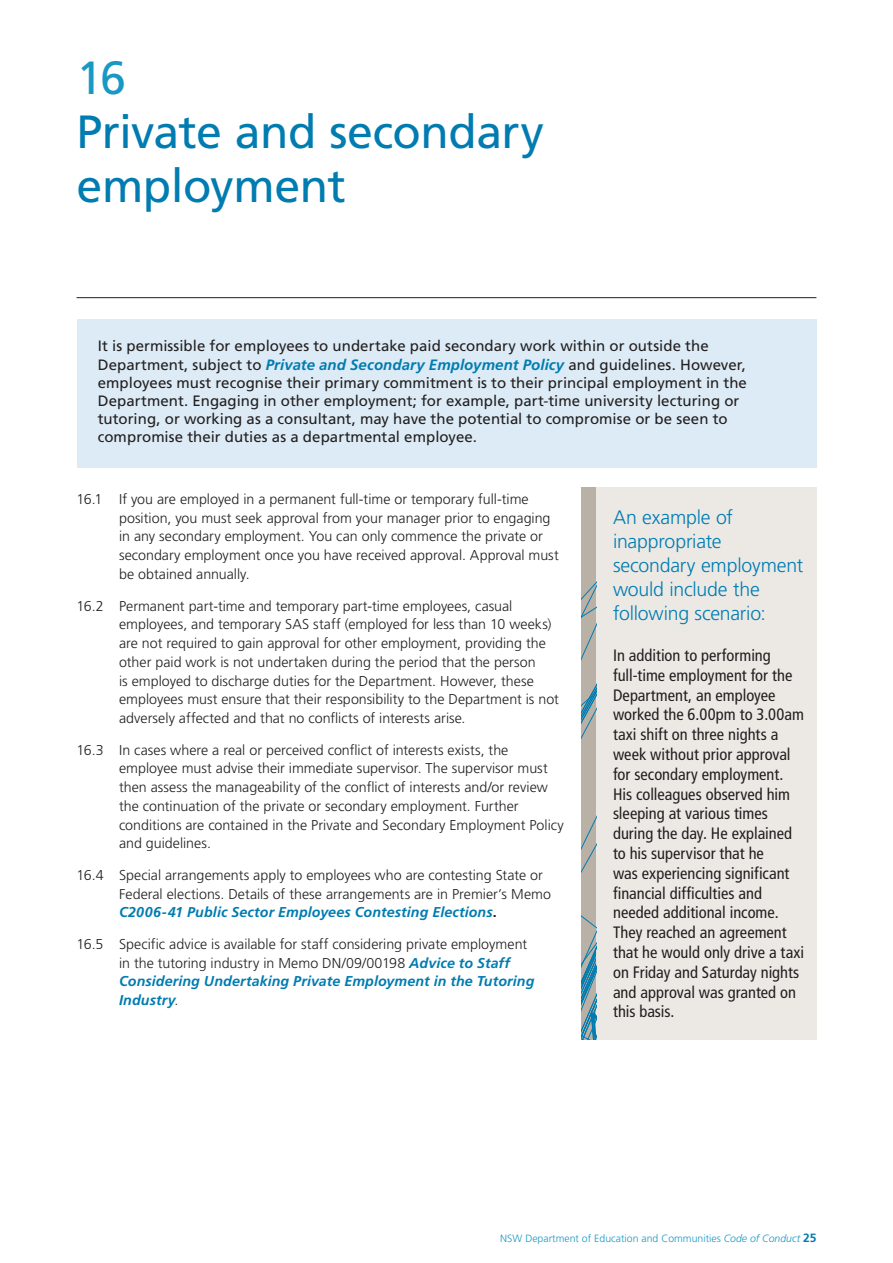
<style>
.page{position:relative;width:893px;height:1263px;background:#fff}
.page>*{position:absolute;margin:0;border:0;box-sizing:border-box;transform-origin:0 0}
._02__Section_-_title{font:46.5px/54px "Frutiger LT Std";letter-spacing:-.01em;color:#007cb1}
._05__body_copy_head{font:300 19.5px/24px "Frutiger LT Std";letter-spacing:-.01em;color:#007cb1}
.Boxcopy{font:condensed 16.5px/19.8px "Frutiger LT Std";color:#231f20}
.IntroBoxcopy{font:15px/18.1px "Frutiger LT Std";letter-spacing:.005em;color:#231f20}
.First_line_bullet_co{font:300 14.25px/18.8px "Frutiger LT Std";color:#231f20}
.t1{font:300 10.5px "Frutiger LT Std";color:#1998c4}
.s1{color:#1998c4}
.s2{font-weight:700;font-style:italic;color:#007cb1}
.s3{font-weight:700}
.s4{font-style:italic}
.s5{font-weight:700;font-size:12px;color:#007cb1}
</style>
<div class="page">
<hr style="left:77px;top:297px;width:739px;height:1px;background:#231f20">
<div style="left:581px;top:487px;width:235px;height:552px;background:#ece9e5"></div>
<svg style="left:581px;top:487px;width:15px;height:552px;background:#a1a9a7"></svg>
<div style="left:77px;top:319px;width:739px;height:149px;background:#dcebf5"></div>
<p class="_02__Section_-_title" style="left:77px;top:51px;width:469px"><span class="s1">16<br></span>Private and secondary employment</p>
<p class="IntroBoxcopy" style="left:98px;top:337px;width:651px">It is permissible for employees to undertake paid secondary work within or outside the Department, subject to <span class="s2">Private and Secondary Employment Policy</span> and guidelines. However, employees must recognise their primary commitment is to their principal employment in the Department. Engaging in other employment; for example, part-time university lecturing or tutoring, or working as a consultant, may have the potential to compromise or be seen to compromise their duties as a departmental employee.</p>
<p class="First_line_bullet_co" style="left:119px;top:490px;width:441px;text-indent:-43px">16.1 If you are employed in a permanent full-time or temporary full-time position, you must seek approval from your manager prior to engaging in any secondary employment. You can only commence the private or secondary employment once you have received approval. Approval must be obtained annually.</p>
<p class="First_line_bullet_co" style="left:119px;top:596px;width:441px;text-indent:-43px">16.2 Permanent part-time and temporary part-time employees, casual employees, and temporary SAS staff (employed for less than 10 weeks) are not required to gain approval for other employment, providing the other paid work is not undertaken during the period that the person<br>is employed to discharge duties for the Department. However, these employees must ensure that their responsibility to the Department is not adversely affected and that no conflicts of interests arise.</p>
<p class="First_line_bullet_co" style="left:119px;top:740px;width:446px;text-indent:-43px">16.3 In cases where a real or perceived conflict of interests exists, the employee must advise their immediate supervisor. The supervisor must then assess the manageability of the conflict of interests and/or review the continuation of the private or secondary employment. Further conditions are contained in the Private and Secondary Employment Policy and guidelines.</p>
<p class="First_line_bullet_co" style="left:119px;top:866px;width:433px;text-indent:-43px">16.4 Special arrangements apply to employees who are contesting State or<br>Federal elections. Details of these arrangements are in Premier’s Memo<br><span class="s2">C2006-41 Public Sector Employees Contesting Elections</span><span class="s3">.</span></p>
<p class="First_line_bullet_co" style="left:119px;top:935px;width:417px;text-indent:-43px">16.5 Specific advice is available for staff considering private employment in the tutoring industry in Memo DN/09/00198 <span class="s2">Advice to Staff Considering Undertaking Private Employment in the Tutoring Industry</span>.</p>
<p class="_05__body_copy_head" style="left:613px;top:505px;width:192px">An example of inappropriate secondary employment would include the following scenario:</p>
<p class="Boxcopy" style="left:613px;top:645px;width:193px">In addition to performing full-time employment for the<br>Department, an employee worked the 6.00pm to 3.00am taxi shift on three nights a week without prior approval for secondary employment.<br>His colleagues observed him sleeping at various times during the day. He explained to his supervisor that he<br>was experiencing significant financial difficulties and needed additional income.<br>They reached an agreement that he would only drive a taxi on Friday and Saturday nights and approval was granted on this basis.</p>
<p class="t1" style="left:500px;top:1233px;width:318px">NSW Department of Education and Communities <span class="s4">Code of Conduct</span> <span class="s5">25</span></p>
</div>
